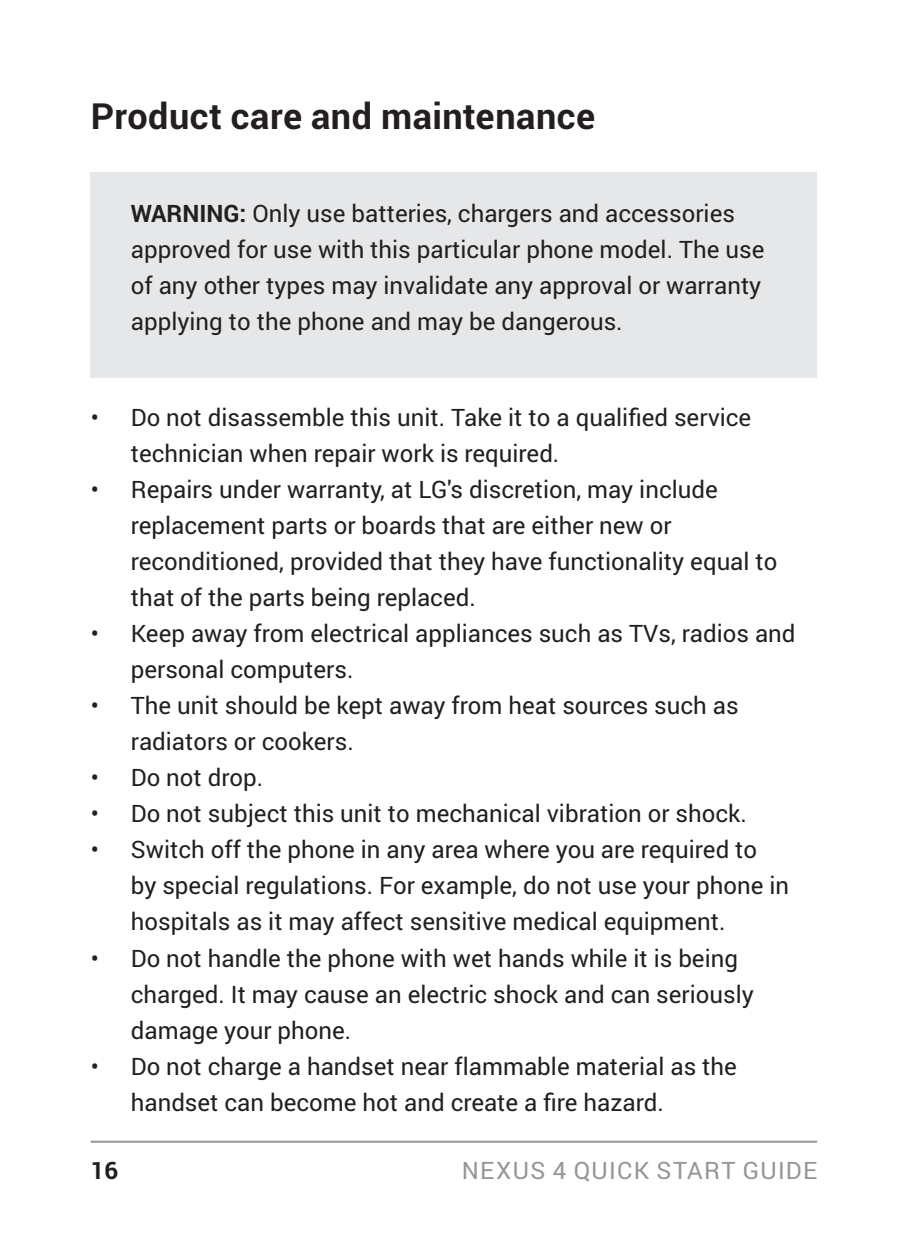
<style>
.page{position:relative;width:908px;height:1248px;background:#fff}
.page>*{position:absolute;margin:0;border:0;box-sizing:border-box;transform-origin:0 0}
.H-Level2{font:700 36px "Roboto";letter-spacing:.015em;color:#231f20}
.list-bul-safety{font:24px/36px "Roboto";color:#231f20}
.main-p-safety{font:24px/36px "Roboto";color:#231f20}
.t1{font:24px "Roboto";letter-spacing:.055em;color:#939598}
.t2{font:700 24px "Roboto";color:#231f20}
.s1{font-weight:700}
</style>
<div class="page">
<hr style="left:91px;top:1140px;width:725px;height:2px;background:#939598">
<div style="left:91px;top:172px;width:725px;height:206px;background:#e6e7e9"></div>
<p class="H-Level2" style="left:91px;top:90px;width:505px">Product care and maintenance</p>
<p class="main-p-safety" style="left:131px;top:194px;width:634px"><span class="s1">WARNING:</span> Only use batteries, chargers and accessories approved for use with this particular phone model. The use of any other types may invalidate any approval or warranty applying to the phone and may be dangerous.</p>
<p class="list-bul-safety" style="left:131px;top:399px;width:621px;text-indent:-40px">• Do not disassemble this unit. Take it to a qualified service technician when repair work is required.</p>
<p class="list-bul-safety" style="left:131px;top:471px;width:648px;text-indent:-40px">• Repairs under warranty, at LG's discretion, may include replacement parts or boards that are either new or reconditioned, provided that they have functionality equal to that of the parts being replaced.</p>
<p class="list-bul-safety" style="left:131px;top:615px;width:666px;text-indent:-40px">• Keep away from electrical appliances such as TVs, radios and personal computers.</p>
<p class="list-bul-safety" style="left:131px;top:687px;width:609px;text-indent:-40px">• The unit should be kept away from heat sources such as radiators or cookers.</p>
<p class="list-bul-safety" style="left:91px;top:759px;width:174px">• Do not drop.</p>
<p class="list-bul-safety" style="left:91px;top:795px;width:657px">• Do not subject this unit to mechanical vibration or shock.</p>
<p class="list-bul-safety" style="left:131px;top:831px;width:659px;text-indent:-40px">• Switch off the phone in any area where you are required to<br>by special regulations. For example, do not use your phone in hospitals as it may affect sensitive medical equipment.</p>
<p class="list-bul-safety" style="left:131px;top:939px;width:624px;text-indent:-40px">• Do not handle the phone with wet hands while it is being charged. It may cause an electric shock and can seriously damage your phone.</p>
<p class="list-bul-safety" style="left:131px;top:1047px;width:607px;text-indent:-40px">• Do not charge a handset near flammable material as the handset can become hot and create a fire hazard.</p>
<p class="t2" style="left:91px;top:1153px;width:29px">16</p>
<p class="t1" style="left:461px;top:1153px;width:356px">NEXUS 4 QUICK START GUIDE</p>
</div>
